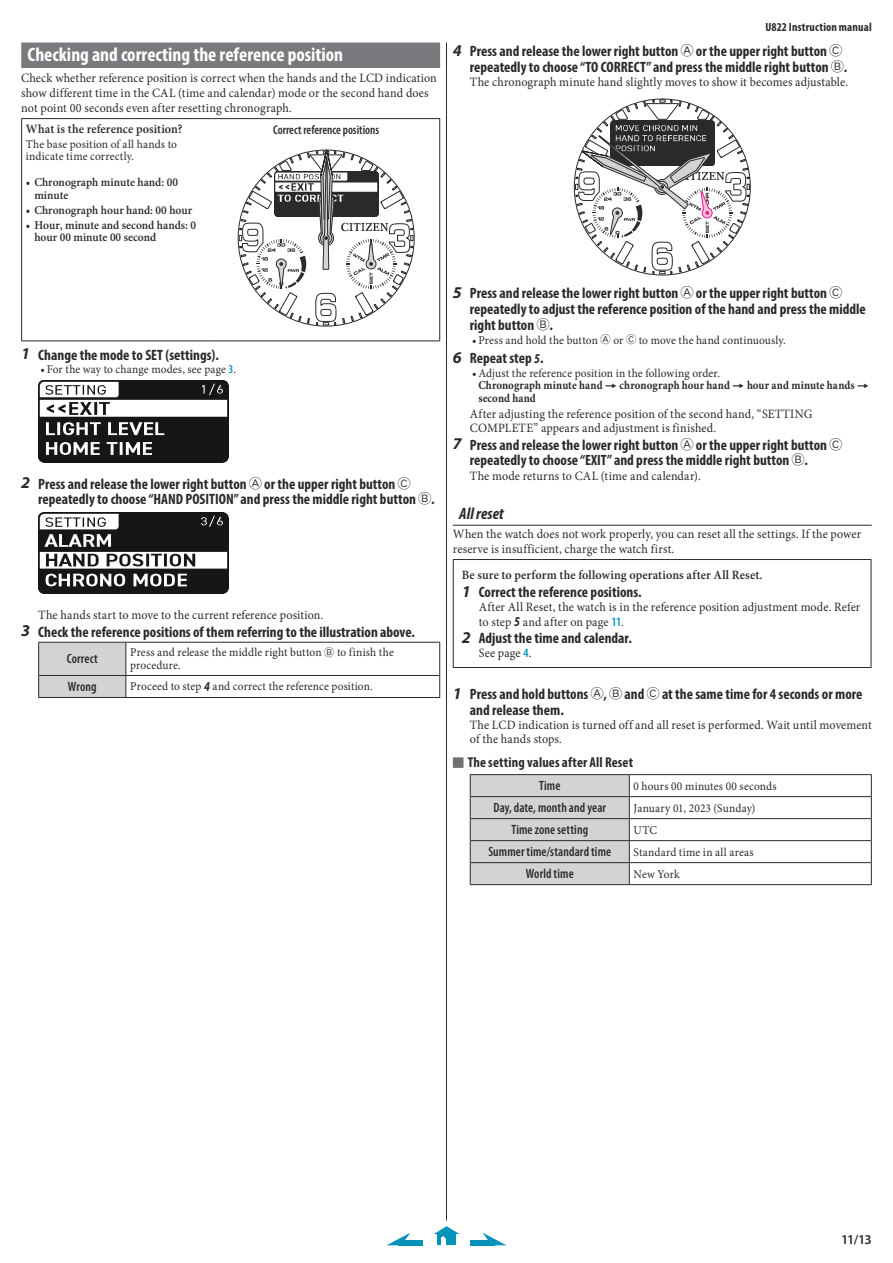
<style>
.page{position:relative;width:893px;height:1263px;background:#fff}
.page>*{position:absolute;margin:0;border:0;box-sizing:border-box;transform-origin:0 0}
.t1{font:700 condensed 19.5px "Myriad Pro";color:#fff}
.t2{font:italic 700 condensed 16.5px "Myriad Pro";letter-spacing:.005em;color:#2c292a}
.t3{font:700 condensed 15px/15.8px "Myriad Pro";color:#2c292a}
.t4{font:700 condensed 14.25px "Myriad Pro";letter-spacing:.01em;color:#2c292a}
.t5{font:600 condensed 13.5px "Myriad Pro";letter-spacing:.01em;color:#2c292a;scale:.95 1}
.t6{font:600 13.5px "Myriad Pro";color:#2c292a}
.t7{font:12.75px/15px "Minion Pro";letter-spacing:.01em;color:#2c292a;scale:.95 1}
.t8{font:600 12.75px "Minion Pro";letter-spacing:.005em;color:#2c292a;scale:.95 1}
.t9{font:600 condensed 12.75px "Myriad Pro";color:#2c292a;scale:.95 1}
.t10{font:12px/12.8px "Minion Pro";letter-spacing:.01em;color:#2c292a;scale:.95 1}
.t11{font:700 12px/12.8px "Minion Pro";letter-spacing:.01em;color:#2c292a;scale:.9 1}
.t12{font:600 12px/12.8px "Minion Pro";color:#2c292a;scale:.95 1}
.t13{font:700 condensed 12px "Myriad Pro";letter-spacing:.015em;color:#2c292a}
.s1{font-style:italic;font-stretch:normal;font-size:16.5px}
.s2{font-family:"Amaruttf";font-weight:400;font-stretch:normal;font-size:13.5px}
.s3{font-family:"Myriad Pro";font-weight:600;font-stretch:condensed;color:#0793b9}
.s4{font-family:"Amaruttf";font-size:10.8px}
.s5{font-family:"Myriad Pro";font-weight:700;font-style:italic;font-size:13.5px}
.s6{font-style:italic;font-stretch:normal;font-size:13.5px}
.s7{font-weight:400}
.s8{font-family:"Audio Font";font-weight:400}
</style>
<div class="page">
<hr style="left:446px;top:43px;width:1px;height:1177px;background:#2c292a">
<div style="left:21px;top:43px;width:419px;height:25px;background:#797a7d"></div>
<hr style="left:21px;top:118px;width:192px;height:1px;background:#2c292a">
<hr style="left:21px;top:119px;width:1px;height:221px;background:#2c292a">
<hr style="left:213px;top:118px;width:227px;height:1px;background:#2c292a">
<hr style="left:439px;top:119px;width:1px;height:221px;background:#2c292a">
<hr style="left:21px;top:340px;width:192px;height:1px;background:#2c292a">
<hr style="left:213px;top:340px;width:227px;height:1px;background:#2c292a">
<svg style="left:239px;top:149px;width:174px;height:178px"></svg>
<img style="left:38px;top:381px;width:190px;height:81px">
<img style="left:38px;top:512px;width:190px;height:82px">
<hr style="left:126px;top:675px;width:313px;height:1px;background:#2c292a">
<hr style="left:126px;top:642px;width:314px;height:1px;background:#2c292a">
<hr style="left:439px;top:643px;width:1px;height:32px;background:#2c292a">
<svg style="left:439px;top:675px;width:1px;height:22px"></svg>
<hr style="left:126px;top:697px;width:314px;height:1px;background:#2c292a">
<hr style="left:38px;top:697px;width:88px;height:1px;background:#2c292a">
<svg style="left:38px;top:642px;width:89px;height:55px;background:#c9cacc"></svg>
<hr style="left:453px;top:525px;width:419px;height:1px;background:#2c292a">
<div style="left:453px;top:757px;width:10px;height:11px;background:#6f7173"></div>
<svg style="left:575px;top:100px;width:174px;height:174px"></svg>
<hr style="left:453px;top:559px;width:418px;height:1px;background:#2c292a">
<hr style="left:453px;top:560px;width:1px;height:107px;background:#2c292a">
<hr style="left:871px;top:560px;width:1px;height:107px;background:#2c292a">
<hr style="left:453px;top:667px;width:418px;height:1px;background:#2c292a">
<hr style="left:470px;top:774px;width:159px;height:1px;background:#2c292a">
<hr style="left:629px;top:774px;width:243px;height:1px;background:#2c292a">
<svg style="left:470px;top:775px;width:402px;height:110px"></svg>
<svg style="left:434px;top:1226px;width:26px;height:19px"></svg>
<div style="left:398px;top:1240px;width:24px;height:5px;background:#0793b9"></div>
<svg style="left:387px;top:1232px;width:24px;height:13px"></svg>
<div style="left:471px;top:1240px;width:24px;height:5px;background:#0793b9"></div>
<svg style="left:482px;top:1232px;width:24px;height:13px"></svg>
<h1 class="t1" style="left:28px;top:48px;width:317px">Checking and correcting the reference position</h1>
<p class="t7" style="left:21px;top:71px;width:439px">Check whether reference position is correct when the hands and the LCD indication show different time in the CAL (time and calendar) mode or the second hand does not point 00 seconds even after resetting chronograph.</p>
<p class="t8" style="left:26px;top:124px;width:166px">What is the reference position?</p>
<p class="t10" style="left:26px;top:139px;width:161px">The base position of all hands to indicate time correctly.</p>
<p class="t12" style="left:34px;top:177px;width:153px;text-indent:-9px">• Chronograph minute hand: 00 minute</p>
<p class="t12" style="left:26px;top:204px;width:177px">• Chronograph hour hand: 00 hour</p>
<p class="t12" style="left:34px;top:219px;width:172px;text-indent:-9px">• Hour, minute and second hands: 0 hour 00 minute 00 second</p>
<p class="t9" style="left:273px;top:125px;width:113px">Correct reference positions</p>
<p class="t13" style="left:765px;top:23px;width:108px">U822 Instruction manual</p>
<p class="t3" style="left:470px;top:44px;width:379px;text-indent:-17px"><span class="s1">4</span> Press and release the lower right button <span class="s2">A</span> or the upper right button <span class="s2">C </span>repeatedly to choose “TO CORRECT” and press the middle right button <span class="s2">B</span>.</p>
<p class="t7" style="left:470px;top:76px;width:400px">The chronograph minute hand slightly moves to show it becomes adjustable.</p>
<p class="t3" style="left:21px;top:348px;width:199px"><span class="s1">1</span> Change the mode to SET (settings).</p>
<p class="t10" style="left:40px;top:364px;width:207px">• For the way to change modes, see page <span class="s3">3</span>.</p>
<p class="t3" style="left:38px;top:477px;width:398px;text-indent:-17px"><span class="s1">2</span> Press and release the lower right button <span class="s2">A</span> or the upper right button <span class="s2">C </span>repeatedly to choose “HAND POSITION” and press the middle right button <span class="s2">B</span>.</p>
<p class="t7" style="left:38px;top:608px;width:302px">The hands start to move to the current reference position.</p>
<p class="t3" style="left:21px;top:625px;width:395px"><span class="s1">3</span> Check the reference positions of them referring to the illustration above.</p>
<p class="t5" style="left:67px;top:654px;width:34px">Correct</p>
<p class="t10" style="left:130px;top:647px;width:279px">Press and release the middle right button <span class="s4">B</span> to finish the procedure.</p>
<p class="t5" style="left:68px;top:682px;width:32px">Wrong</p>
<p class="t10" style="left:130px;top:681px;width:257px">Proceed to step <span class="s5">4</span> and correct the reference position.</p>
<p class="t3" style="left:470px;top:286px;width:398px;line-height:16.2px;text-indent:-17px"><span class="s1">5</span> Press and release the lower right button <span class="s2">A</span> or the upper right button <span class="s2">C </span>repeatedly to adjust the reference position of the hand and press the middle right button <span class="s2">B</span>.</p>
<p class="t10" style="left:472px;top:335px;width:332px">• Press and hold the button <span class="s4">A</span> or <span class="s4">C</span> to move the hand continuously.</p>
<p class="t3" style="left:453px;top:352px;width:92px"><span class="s1">6</span> Repeat step <span class="s6">5</span>.</p>
<p class="t11" style="left:478px;top:367px;width:436px;text-indent:-6px"><span class="s7">• Adjust the reference position in the following order.<br></span>Chronograph minute hand <span class="s8">=</span> chronograph hour hand <span class="s8">=</span> hour and minute hands <span class="s8">= </span>second hand</p>
<p class="t7" style="left:470px;top:407px;width:362px;line-height:14.2px">After adjusting the reference position of the second hand, “SETTING<br>COMPLETE” appears and adjustment is finished.</p>
<p class="t3" style="left:470px;top:438px;width:374px;text-indent:-17px"><span class="s1">7</span> Press and release the lower right button <span class="s2">A</span> or the upper right button <span class="s2">C </span>repeatedly to choose “EXIT” and press the middle right button <span class="s2">B</span>.</p>
<p class="t7" style="left:470px;top:469px;width:245px">The mode returns to CAL (time and calendar).</p>
<p class="t2" style="left:459px;top:508px;width:46px">All reset</p>
<p class="t7" style="left:453px;top:527px;width:431px">When the watch does not work properly, you can reset all the settings. If the power reserve is insufficient, charge the watch first.</p>
<p class="t8" style="left:462px;top:569px;width:318px">Be sure to perform the following operations after All Reset.</p>
<p class="t3" style="left:462px;top:586px;width:181px"><span class="s1">1</span> Correct the reference positions.</p>
<p class="t7" style="left:479px;top:601px;width:403px;line-height:14.5px">After All Reset, the watch is in the reference position adjustment mode. Refer to step <span class="s5">5</span> and after on page <span class="s3">11</span>.</p>
<p class="t3" style="left:462px;top:631px;width:172px"><span class="s1">2</span> Adjust the time and calendar.</p>
<p class="t7" style="left:479px;top:646px;width:57px">See page <span class="s3">4</span>.</p>
<p class="t3" style="left:470px;top:687px;width:394px;text-indent:-17px"><span class="s1">1</span> Press and hold buttons <span class="s2">A</span>, <span class="s2">B</span> and <span class="s2">C</span> at the same time for 4 seconds or more and release them.</p>
<p class="t7" style="left:470px;top:719px;width:424px;line-height:14.2px">The LCD indication is turned off and all reset is performed. Wait until movement of the hands stops.</p>
<p class="t4" style="left:468px;top:757px;width:167px">The setting values after All Reset</p>
<p class="t5" style="left:539px;top:781px;width:24px">Time</p>
<p class="t10" style="left:634px;top:780px;width:152px">0 hours 00 minutes 00 seconds</p>
<p class="t5" style="left:494px;top:803px;width:120px">Day, date, month and year</p>
<p class="t10" style="left:634px;top:802px;width:130px">January 01, 2023 (Sunday)</p>
<p class="t5" style="left:511px;top:825px;width:82px">Time zone setting</p>
<p class="t10" style="left:634px;top:824px;width:26px">UTC</p>
<p class="t5" style="left:488px;top:847px;width:131px">Summer time/standard time</p>
<p class="t10" style="left:634px;top:846px;width:128px">Standard time in all areas</p>
<p class="t5" style="left:526px;top:869px;width:52px">World time</p>
<p class="t10" style="left:634px;top:868px;width:50px">New York</p>
<p class="t6" style="left:841px;top:1234px;width:32px">11/13</p>
</div>
